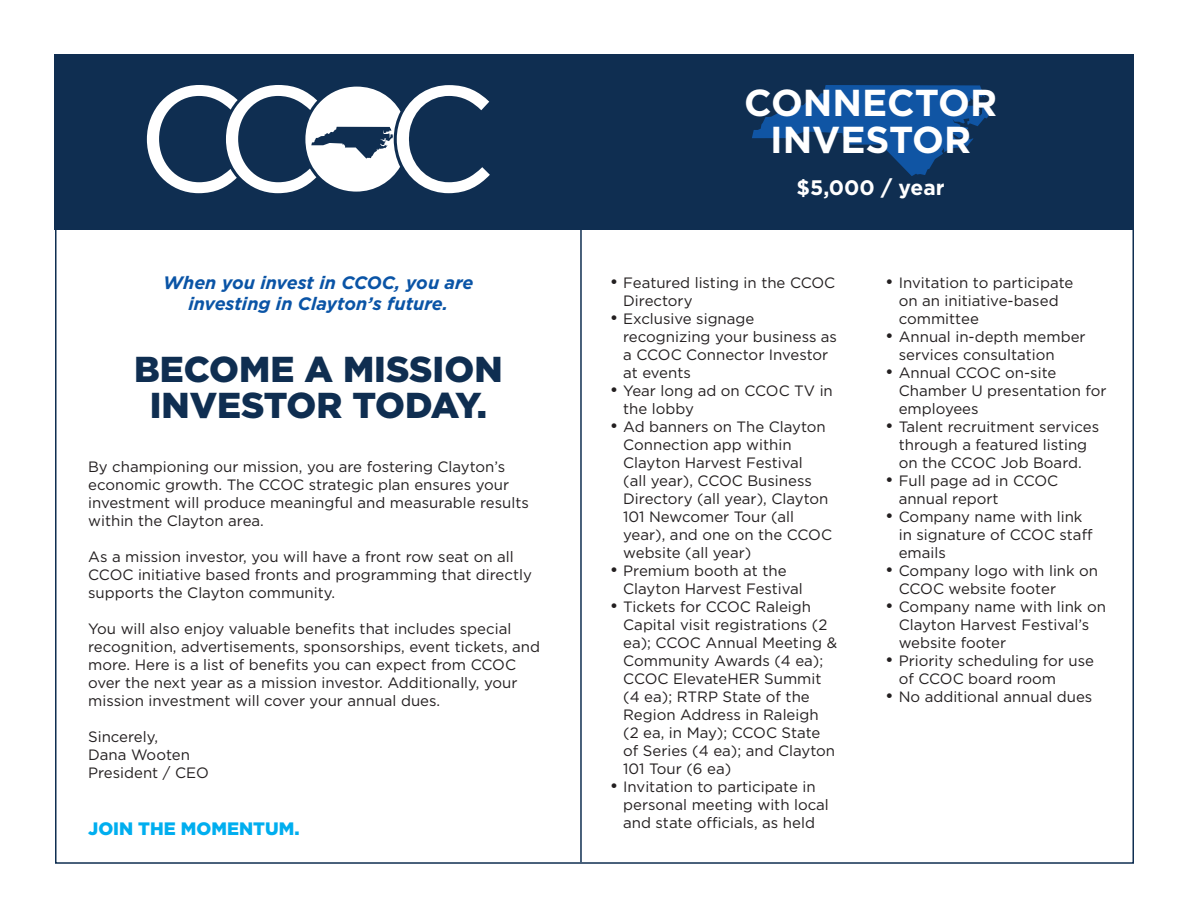
<style>
.page{position:relative;width:1188px;height:918px;background:#fff}
.page>*{position:absolute;margin:0;border:0;box-sizing:border-box;transform-origin:0 0}
.t1{font:700 37.5px "Gotham";color:#fff}
.t2{font:900 36px/36px "Gotham";color:#0f2e51;text-align:center}
.t3{font:700 21px "Gotham";color:#fff}
.t4{font:italic 700 18px/21px "Gotham";color:#0a54a6;text-align:center}
.t5{font:900 18px "Gotham";color:#00aeef}
.t6{font:15px/18px "Gotham";color:#231f20}
.s1{font-size:18px}
</style>
<div class="page">
<div style="left:54px;top:54px;width:1080px;height:176px;background:#0f2e51"></div>
<svg style="left:752px;top:85px;width:237px;height:91px"></svg>
<svg style="left:147px;top:85px;width:343px;height:108px"></svg>
<hr style="left:580px;top:230px;width:2px;height:632px;background:#0f2e51">
<p class="t4" style="left:163px;top:272px;width:312px">When you invest in CCOC, you are investing in Clayton’s future.</p>
<p class="t2" style="left:134px;top:350px;width:370px">BECOME A MISSION<br>INVESTOR TODAY.</p>
<p class="t6" style="left:88px;top:457px;width:442px">By championing our mission, you are fostering Clayton’s economic growth. The CCOC strategic plan ensures your investment will produce meaningful and measurable results within the Clayton area.</p>
<p class="t6" style="left:88px;top:547px;width:445px">As a mission investor, you will have a front row seat on all<br>CCOC initiative based fronts and programming that directly supports the Clayton community.</p>
<p class="t6" style="left:88px;top:619px;width:453px">You will also enjoy valuable benefits that includes special recognition, advertisements, sponsorships, event tickets, and more. Here is a list of benefits you can expect from CCOC over the next year as a mission investor. Additionally, your mission investment will cover your annual dues.</p>
<p class="t6" style="left:88px;top:727px;width:71px">Sincerely,</p>
<p class="t6" style="left:88px;top:745px;width:103px">Dana Wooten</p>
<p class="t6" style="left:88px;top:763px;width:122px">President / CEO</p>
<p class="t5" style="left:88px;top:818px;width:213px">JOIN THE MOMENTUM.</p>
<p class="t1" style="left:744px;top:81px;width:255px">CONNECTOR</p>
<p class="t1" style="left:770px;top:119px;width:203px">INVESTOR</p>
<p class="t3" style="left:797px;top:176px;width:150px">$5,000 / year</p>
<p class="t6" style="left:623px;top:273px;width:214px;text-indent:-14px"><span class="s1">•</span> Featured listing in the CCOC<br>Directory</p>
<p class="t6" style="left:623px;top:309px;width:215px;text-indent:-14px"><span class="s1">•</span> Exclusive signage recognizing your business as a CCOC Connector Investor at events</p>
<p class="t6" style="left:623px;top:381px;width:211px;text-indent:-14px"><span class="s1">•</span> Year long ad on CCOC TV in the lobby</p>
<p class="t6" style="left:623px;top:417px;width:210px;text-indent:-14px"><span class="s1">•</span> Ad banners on The Clayton<br>Connection app within<br>Clayton Harvest Festival<br>(all year), CCOC Business<br>Directory (all year), Clayton<br>101 Newcomer Tour (all year), and one on the CCOC website (all year)</p>
<p class="t6" style="left:623px;top:561px;width:181px;text-indent:-14px"><span class="s1">•</span> Premium booth at the<br>Clayton Harvest Festival</p>
<p class="t6" style="left:623px;top:597px;width:215px;text-indent:-14px"><span class="s1">•</span> Tickets for CCOC Raleigh<br>Capital visit registrations (2 ea); CCOC Annual Meeting &amp;<br>Community Awards (4 ea);<br>CCOC ElevateHER Summit (4 ea); RTRP State of the<br>Region Address in Raleigh (2 ea, in May); CCOC State of Series (4 ea); and Clayton<br>101 Tour (6 ea)</p>
<p class="t6" style="left:623px;top:777px;width:207px;text-indent:-14px"><span class="s1">•</span> Invitation to participate in personal meeting with local and state officials, as held</p>
<p class="t6" style="left:899px;top:273px;width:176px;text-indent:-14px"><span class="s1">•</span> Invitation to participate on an initiative-based committee</p>
<p class="t6" style="left:899px;top:327px;width:188px;text-indent:-14px"><span class="s1">•</span> Annual in-depth member services consultation</p>
<p class="t6" style="left:899px;top:363px;width:209px;text-indent:-14px"><span class="s1">•</span> Annual CCOC on-site<br>Chamber U presentation for employees</p>
<p class="t6" style="left:885px;top:417px;width:215px;text-align:center"><span class="s1">•</span> Talent recruitment services through a featured listing<br>on the CCOC Job Board.</p>
<p class="t6" style="left:899px;top:471px;width:161px;text-indent:-14px"><span class="s1">•</span> Full page ad in CCOC annual report</p>
<p class="t6" style="left:899px;top:507px;width:195px;text-indent:-14px"><span class="s1">•</span> Company name with link in signature of CCOC staff emails</p>
<p class="t6" style="left:899px;top:561px;width:201px;text-indent:-14px"><span class="s1">•</span> Company logo with link on<br>CCOC website footer</p>
<p class="t6" style="left:899px;top:597px;width:209px;text-indent:-14px"><span class="s1">•</span> Company name with link on<br>Clayton Harvest Festival’s website footer</p>
<p class="t6" style="left:899px;top:651px;width:197px;text-indent:-14px"><span class="s1">•</span> Priority scheduling for use of CCOC board room</p>
<p class="t6" style="left:885px;top:687px;width:209px"><span class="s1">•</span> No additional annual dues</p>
</div>
